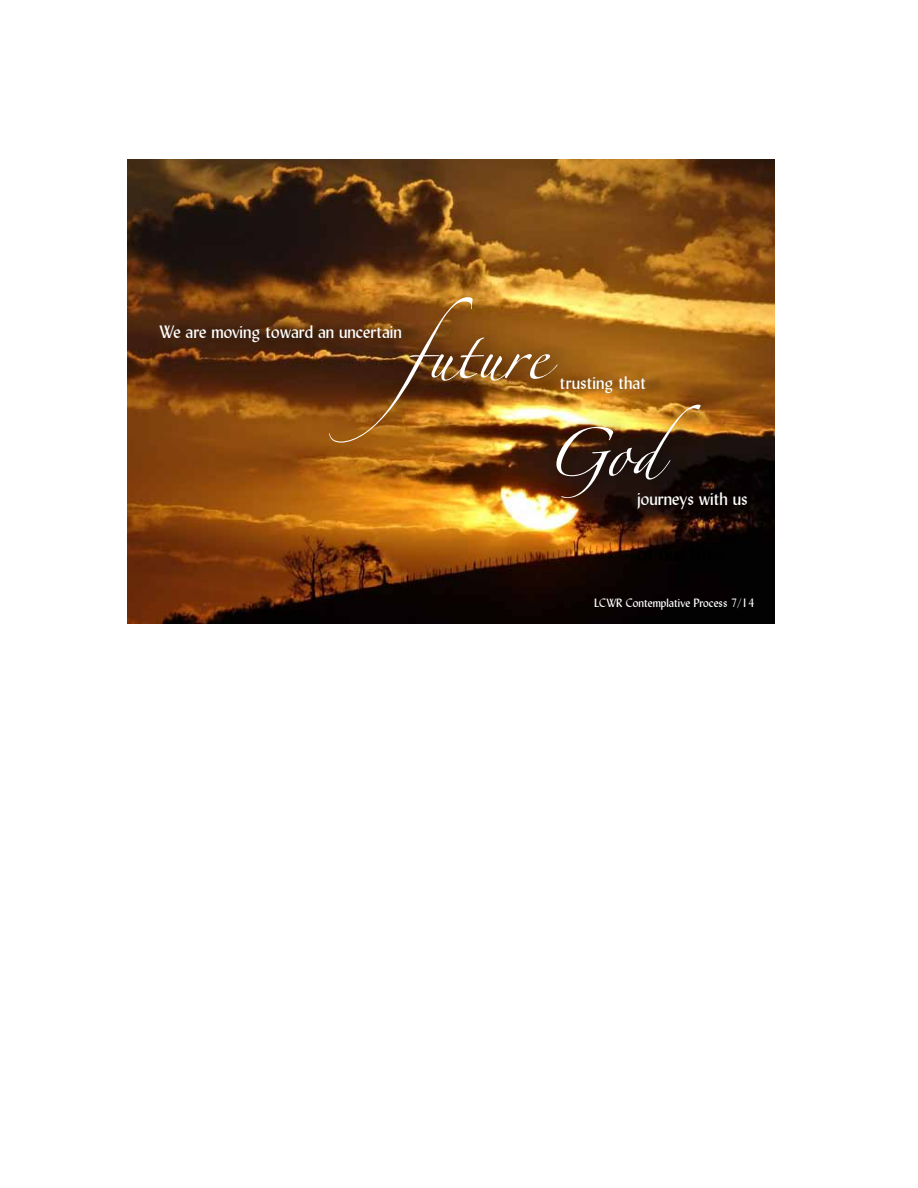
<style>
.page{position:relative;width:918px;height:1188px;background:#fff}
.page>*{position:absolute;margin:0;border:0;box-sizing:border-box;transform-origin:0 0}
.t1{font:108px "Linotype Zapfino One";color:#fff}
.t2{font:18px "Lydian BT";color:#fff}
.t3{font:12px "Lydian BT";color:#fff}
</style>
<div class="page">
<img style="left:127px;top:160px;width:648px;height:464px">
<div style="left:549px;top:390px;width:172px;height:123px;background:#000;opacity:.55"></div>
<div style="left:323px;top:283px;width:254px;height:174px;background:#000;opacity:.55"></div>
<div style="left:168px;top:317px;width:256px;height:32px;background:#000;opacity:.55"></div>
<div style="left:568px;top:369px;width:99px;height:32px;background:#000;opacity:.55"></div>
<h1 class="t1" style="left:405px;top:277px;width:145px">future</h1>
<p class="t2" style="left:160px;top:320px;width:244px">We are moving toward an uncertain</p>
<p class="t2" style="left:560px;top:372px;width:88px">trusting that</p>
<h1 class="t1" style="left:546px;top:374px;width:114px">God</h1>
<p class="t2" style="left:637px;top:488px;width:112px">journeys with us</p>
<p class="t3" style="left:594px;top:595px;width:162px">LCWR Contemplative Process 7/14</p>
</div>
